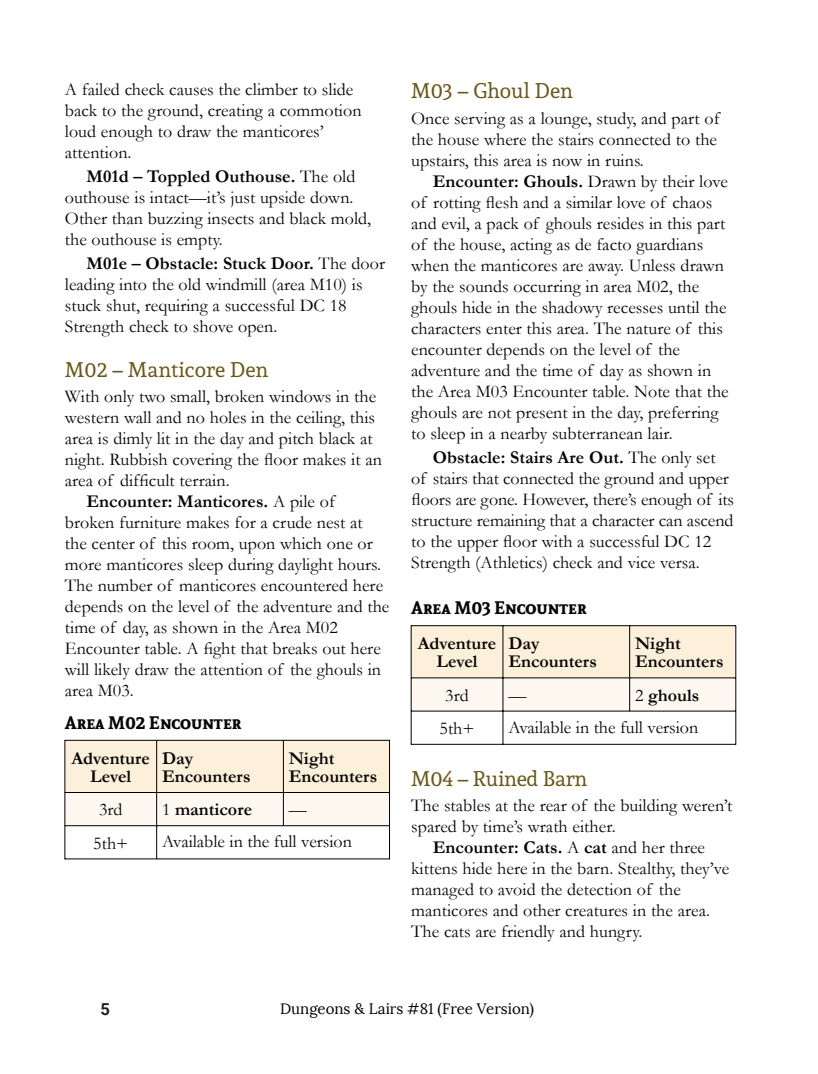
<style>
.page{position:relative;width:818px;height:1074px;background:#fff}
.page>*{position:absolute;margin:0;border:0;box-sizing:border-box;transform-origin:0 0}
.t1{font:21px "Andada";color:#6b5717}
.t2{font:18px/21px "Garamond";color:#070504}
.t3{font:700 18px/18px "Garamond";color:#070504}
.t4{font:700 18px "Andada SC";color:#070504}
.t5{font:700 16.5px "Roboto";color:#231f20}
.t6{font:15px "Lora";color:#000}
.s1{font-weight:700}
.s2{font-weight:400}
</style>
<div class="page">
<div style="left:65px;top:740px;width:324px;height:52px;background:#fdf0da"></div>
<div style="left:65px;top:792px;width:324px;height:33px;background:#fef9f0"></div>
<hr style="left:64px;top:740px;width:1px;height:119px;background:#000">
<hr style="left:389px;top:740px;width:1px;height:119px;background:#000">
<hr style="left:156px;top:740px;width:1px;height:119px;background:#000">
<hr style="left:283px;top:740px;width:1px;height:85px;background:#000">
<hr style="left:65px;top:740px;width:324px;height:1px;background:#000">
<hr style="left:65px;top:792px;width:324px;height:1px;background:#000">
<hr style="left:65px;top:825px;width:324px;height:1px;background:#000">
<hr style="left:65px;top:858px;width:324px;height:1px;background:#000">
<div style="left:411px;top:625px;width:324px;height:53px;background:#fdf0da"></div>
<div style="left:411px;top:678px;width:324px;height:33px;background:#fef9f0"></div>
<hr style="left:410px;top:625px;width:1px;height:119px;background:#000">
<hr style="left:735px;top:625px;width:1px;height:119px;background:#000">
<hr style="left:502px;top:625px;width:1px;height:119px;background:#000">
<hr style="left:629px;top:625px;width:1px;height:86px;background:#000">
<hr style="left:411px;top:625px;width:324px;height:1px;background:#000">
<hr style="left:411px;top:677px;width:324px;height:1px;background:#000">
<hr style="left:411px;top:710px;width:324px;height:1px;background:#000">
<hr style="left:411px;top:744px;width:324px;height:1px;background:#000">
<p class="t2" style="left:65px;top:81px;width:298px">A failed check causes the climber to slide back to the ground, creating a commotion loud enough to draw the manticores’ attention.</p>
<p class="t2" style="left:65px;top:168px;width:307px;text-indent:22px"><span class="s1">M01d – Toppled Outhouse.</span> The old outhouse is intact—it’s just upside down.<br>Other than buzzing insects and black mold, the outhouse is empty.</p>
<p class="t2" style="left:65px;top:255px;width:321px;text-indent:22px"><span class="s1">M01e – Obstacle: Stuck Door.</span> The door leading into the old windmill (area M10) is stuck shut, requiring a successful DC 18<br>Strength check to shove open.</p>
<p class="t1" style="left:65px;top:355px;width:205px">M02 – Manticore Den</p>
<p class="t2" style="left:65px;top:388px;width:313px">With only two small, broken windows in the</p>
<p class="t2" style="left:65px;top:409px;width:311px">western wall and no holes in the ceiling, this</p>
<p class="t2" style="left:65px;top:430px;width:309px">area is dimly lit in the day and pitch black at</p>
<p class="t2" style="left:65px;top:451px;width:318px">night. Rubbish covering the floor makes it an</p>
<p class="t2" style="left:65px;top:472px;width:166px">area of difficult terrain.</p>
<p class="t3" style="left:86px;top:495px;width:250px">Encounter: Manticores. <span class="s2">A pile of</span></p>
<p class="t2" style="left:65px;top:514px;width:299px">broken furniture makes for a crude nest at</p>
<p class="t2" style="left:65px;top:535px;width:309px">the center of this room, upon which one or</p>
<p class="t2" style="left:65px;top:556px;width:317px">more manticores sleep during daylight hours.</p>
<p class="t2" style="left:65px;top:577px;width:319px">The number of manticores encountered here</p>
<p class="t2" style="left:65px;top:598px;width:326px">depends on the level of the adventure and the</p>
<p class="t2" style="left:65px;top:619px;width:274px">time of day, as shown in the Area M02</p>
<p class="t2" style="left:65px;top:640px;width:317px">Encounter table. A fight that breaks out here</p>
<p class="t2" style="left:65px;top:661px;width:317px">will likely draw the attention of the ghouls in</p>
<p class="t2" style="left:65px;top:682px;width:70px">area M03.</p>
<p class="t4" style="left:65px;top:710px;width:178px">Area M02 Encounter</p>
<p class="t3" style="left:71px;top:751px;width:80px;text-align:center">Adventure<br>Level</p>
<p class="t3" style="left:162px;top:751px;width:90px">Day<br>Encounters</p>
<p class="t3" style="left:288px;top:751px;width:90px">Night<br>Encounters</p>
<p class="t2" style="left:99px;top:801px;width:25px">3rd</p>
<p class="t3" style="left:162px;top:803px;width:91px"><span class="s2">1</span> manticore</p>
<p class="t2" style="left:288px;top:801px;width:19px">—</p>
<p class="t2" style="left:93px;top:834px;width:36px">5th+</p>
<p class="t2" style="left:162px;top:833px;width:191px">Available in the full version</p>
<p class="t1" style="left:411px;top:76px;width:163px">M03 – Ghoul Den</p>
<p class="t2" style="left:411px;top:110px;width:310px">Once serving as a lounge, study, and part of the house where the stairs connected to the upstairs, this area is now in ruins.</p>
<p class="t2" style="left:411px;top:173px;width:319px;text-indent:22px"><span class="s1">Encounter: Ghouls.</span> Drawn by their love of rotting flesh and a similar love of chaos and evil, a pack of ghouls resides in this part of the house, acting as de facto guardians when the manticores are away. Unless drawn by the sounds occurring in area M02, the ghouls hide in the shadowy recesses until the characters enter this area. The nature of this encounter depends on the level of the adventure and the time of day as shown in the Area M03 Encounter table. Note that the ghouls are not present in the day, preferring to sleep in a nearby subterranean lair.</p>
<p class="t2" style="left:411px;top:449px;width:324px;text-indent:22px"><span class="s1">Obstacle: Stairs Are Out.</span> The only set of stairs that connected the ground and upper floors are gone. However, there’s enough of its structure remaining that a character can ascend to the upper floor with a successful DC 12<br>Strength (Athletics) check and vice versa.</p>
<p class="t4" style="left:411px;top:595px;width:177px">Area M03 Encounter</p>
<p class="t3" style="left:417px;top:636px;width:80px;text-align:center">Adventure<br>Level</p>
<p class="t3" style="left:508px;top:636px;width:90px">Day<br>Encounters</p>
<p class="t3" style="left:634px;top:636px;width:90px">Night<br>Encounters</p>
<p class="t2" style="left:445px;top:686px;width:25px">3rd</p>
<p class="t2" style="left:508px;top:686px;width:19px">—</p>
<p class="t3" style="left:634px;top:688px;width:66px"><span class="s2">2</span> ghouls</p>
<p class="t2" style="left:439px;top:720px;width:36px">5th+</p>
<p class="t2" style="left:508px;top:718px;width:191px">Available in the full version</p>
<p class="t1" style="left:411px;top:763px;width:177px">M04 – Ruined Barn</p>
<p class="t2" style="left:411px;top:797px;width:322px">The stables at the rear of the building weren’t</p>
<p class="t2" style="left:411px;top:818px;width:206px">spared by time’s wrath either.</p>
<p class="t3" style="left:432px;top:840px;width:274px">Encounter: Cats. <span class="s2">A</span> cat <span class="s2">and her three</span></p>
<p class="t2" style="left:411px;top:860px;width:319px">kittens hide here in the barn. Stealthy, they’ve</p>
<p class="t2" style="left:411px;top:881px;width:271px">managed to avoid the detection of the</p>
<p class="t2" style="left:411px;top:902px;width:300px">manticores and other creatures in the area.</p>
<p class="t2" style="left:411px;top:923px;width:232px">The cats are friendly and hungry.</p>
<p class="t5" style="left:100px;top:1002px;width:11px">5</p>
<p class="t6" style="left:280px;top:1000px;width:255px">Dungeons &amp; Lairs #81 (Free Version)</p>
</div>
